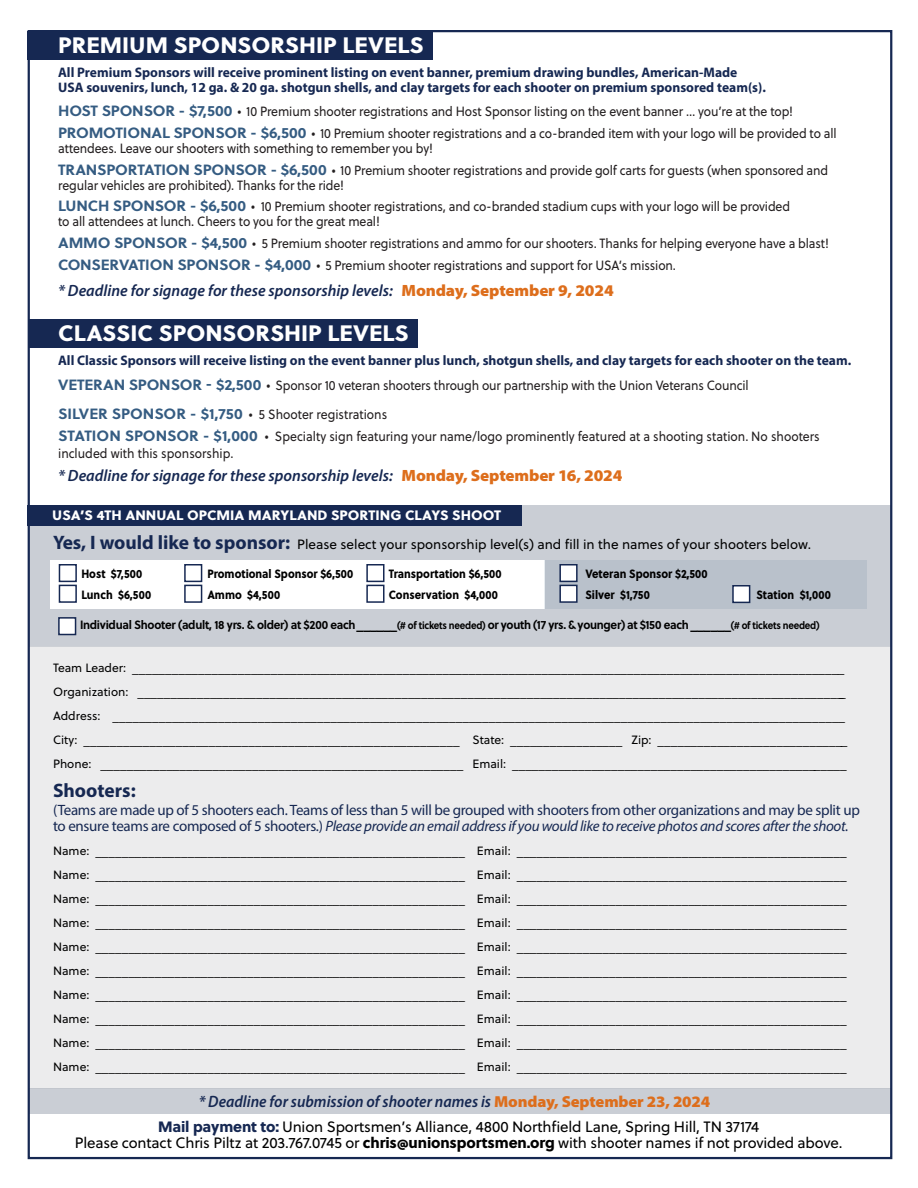
<style>
.page{position:relative;width:918px;height:1188px;background:#fff}
.page>*{position:absolute;margin:0;border:0;box-sizing:border-box;transform-origin:0 0}
.t1{font:800 22.35px "Soleil";color:#fff}
.t2{font:700 19.5px "Myriad Pro";color:#162852}
.t3{font:italic 600 16.5px "Myriad Pro";color:#162852;scale:.94 1}
.t4{font:italic 600 16.35px "Myriad Pro";color:#162852}
.t5{font:15px/16.5px "Myriad Pro";letter-spacing:-.02em;color:#162852}
.t6{font:15px/16.5px "Soleil";letter-spacing:-.01em;color:#010101;text-align:center}
.t7{font:700 13.8px/14.9px "Myriad Pro";color:#162852}
.t8{font:800 13.65px "Soleil";color:#fff}
.t9{font:13.5px "Soleil";color:#010101}
.t10{font:13.35px/21.8px "Soleil";letter-spacing:-.01em;color:#231f20;scale:.92 1}
.t11{font:12px/24px "Soleil";color:#010101;text-align:justify}
.t12{font:800 12px "Soleil";color:#010101;scale:.9 1}
.t13{font:700 12px "Soleil";letter-spacing:-.025em;color:#010101;scale:.95 1}
.s1{font-weight:700;font-size:14.85px;color:#355c82}
.s2{font-weight:900;font-style:normal;color:#dd6e1c}
.s3{font-family:"Myriad Pro";font-weight:700;font-size:19.5px;color:#162852}
.s4{font-size:13.5px}
.s5{font-size:10.5px}
.s6{font-style:italic}
.s7{font-weight:900;font-style:normal;font-size:15.9px;color:#dd6e1c}
.s8{font-weight:800;color:#162852}
.s9{font-weight:800}
</style>
<div class="page">
<div style="left:28px;top:505px;width:863px;height:142px;background:#caced5"></div>
<div style="left:28px;top:647px;width:863px;height:442px;background:#ececed"></div>
<div style="left:28px;top:1089px;width:863px;height:25px;background:#caced5"></div>
<div style="left:28px;top:319px;width:390px;height:28px;background:#162852"></div>
<div style="left:28px;top:31px;width:405px;height:29px;background:#162852"></div>
<div style="left:50px;top:560px;width:494px;height:49px;background:#fff"></div>
<div style="left:544px;top:560px;width:322px;height:49px;background:#b9c1cb"></div>
<div style="left:59px;top:564px;width:18px;height:18px;background:#fff;border:2px solid #162852"></div>
<div style="left:59px;top:585px;width:18px;height:18px;background:#fff;border:2px solid #162852"></div>
<div style="left:184px;top:564px;width:18px;height:18px;background:#fff;border:2px solid #162852"></div>
<div style="left:184px;top:585px;width:18px;height:18px;background:#fff;border:2px solid #162852"></div>
<div style="left:559px;top:585px;width:19px;height:18px;background:#fff;border:2px solid #162852"></div>
<div style="left:559px;top:564px;width:19px;height:18px;background:#fff;border:2px solid #162852"></div>
<div style="left:58px;top:617px;width:18px;height:18px;background:#fff;border:2px solid #162852"></div>
<div style="left:28px;top:505px;width:494px;height:21px;background:#162852"></div>
<div style="left:366px;top:564px;width:19px;height:18px;background:#fff;border:2px solid #162852"></div>
<div style="left:366px;top:585px;width:19px;height:18px;background:#fff;border:2px solid #162852"></div>
<div style="left:732px;top:585px;width:18px;height:18px;background:#fff;border:2px solid #162852"></div>
<h1 class="t1" style="left:58px;top:27px;width:367px">PREMIUM SPONSORSHIP LEVELS</h1>
<p class="t7" style="left:58px;top:64px;width:709px">All Premium Sponsors will receive prominent listing on event banner, premium drawing bundles, American-Made<br>USA souvenirs, lunch, 12 ga. &amp; 20 ga. shotgun shells, and clay targets for each shooter on premium sponsored team(s).</p>
<p class="t10" style="left:58px;top:101px;width:848px"><span class="s1">HOST SPONSOR - $7,500</span> • 10 Premium shooter registrations and Host Sponsor listing on the event banner … you’re at the top!<br><span class="s1">PROMOTIONAL SPONSOR - $6,500</span> • 10 Premium shooter registrations and a co-branded item with your logo will be provided to all</p>
<p class="t10" style="left:58px;top:137px;width:839px">attendees. Leave our shooters with something to remember you by!<br><span class="s1">TRANSPORTATION SPONSOR - $6,500</span> • 10 Premium shooter registrations and provide golf carts for guests (when sponsored and</p>
<p class="t10" style="left:58px;top:174px;width:797px">regular vehicles are prohibited). Thanks for the ride!<br><span class="s1">LUNCH SPONSOR - $6,500</span> • 10 Premium shooter registrations, and co-branded stadium cups with your logo will be provided</p>
<p class="t10" style="left:58px;top:210px;width:839px">to all attendees at lunch. Cheers to you for the great meal!<br><span class="s1">AMMO SPONSOR - $4,500</span> • 5 Premium shooter registrations and ammo for our shooters. Thanks for helping everyone have a blast!<br><span class="s1">CONSERVATION SPONSOR - $4,000</span> • 5 Premium shooter registrations and support for USA’s mission.</p>
<h3 class="t4" style="left:58px;top:281px;width:557px">* Deadline for signage for these sponsorship levels: <span class="s2">Monday, September 9, 2024</span></h3>
<h1 class="t1" style="left:58px;top:315px;width:352px">CLASSIC SPONSORSHIP LEVELS</h1>
<p class="t7" style="left:58px;top:352px;width:795px">All Classic Sponsors will receive listing on the event banner plus lunch, shotgun shells, and clay targets for each shooter on the team.</p>
<p class="t10" style="left:58px;top:371px;width:752px;line-height:28.5px"><span class="s1">VETERAN SPONSOR - $2,500</span> • Sponsor 10 veteran shooters through our partnership with the Union Veterans Council<br><span class="s1">SILVER SPONSOR - $1,750</span> • 5 Shooter registrations</p>
<p class="t10" style="left:58px;top:427px;width:829px;line-height:17.1px"><span class="s1">STATION SPONSOR - $1,000</span> • Specialty sign featuring your name/logo prominently featured at a shooting station. No shooters included with this sponsorship.</p>
<h3 class="t4" style="left:58px;top:465px;width:566px">* Deadline for signage for these sponsorship levels: <span class="s2">Monday, September 16, 2024</span></h3>
<p class="t8" style="left:52px;top:505px;width:450px">USA’S 4TH ANNUAL OPCMIA MARYLAND SPORTING CLAYS SHOOT</p>
<p class="t9" style="left:53px;top:534px;width:760px"><span class="s3">Yes, I would like to sponsor:</span> Please select your sponsorship level(s) and fill in the names of your shooters below.</p>
<p class="t12" style="left:81px;top:564px;width:69px">Host $7,500</p>
<p class="t12" style="left:207px;top:564px;width:164px">Promotional Sponsor $6,500</p>
<p class="t12" style="left:389px;top:564px;width:127px">Transportation $6,500</p>
<p class="t12" style="left:585px;top:564px;width:137px">Veteran Sponsor $2,500</p>
<p class="t12" style="left:81px;top:585px;width:79px">Lunch $6,500</p>
<p class="t12" style="left:207px;top:585px;width:82px">Ammo $4,500</p>
<p class="t12" style="left:389px;top:585px;width:123px">Conservation $4,000</p>
<p class="t12" style="left:585px;top:585px;width:73px">Silver $1,750</p>
<p class="t12" style="left:756px;top:585px;width:85px">Station $1,000</p>
<p class="t13" style="left:80px;top:616px;width:780px">Individual Shooter (adult, 18 yrs. &amp; older) at $200 each <span class="s4">______</span><span class="s5">(# of tickets needed)</span> or youth (17 yrs. &amp; younger) at $150 each <span class="s4">______</span><span class="s5">(# of tickets needed)</span></p>
<p class="t11" style="left:53px;top:656px;width:796px;text-align:left">Team Leader: ____________________________________________________________________________________________________________ Organization: ____________________________________________________________________________________________________________ Address: _______________________________________________________________________________________________________________ City: _________________________________________________________ State: _________________ Zip: _____________________________ Phone: _______________________________________________________ Email: ___________________________________________________</p>
<h2 class="t2" style="left:53px;top:778px;width:84px">Shooters:</h2>
<p class="t5" style="left:53px;top:801px;width:808px">(Teams are made up of 5 shooters each. Teams of less than 5 will be grouped with shooters from other organizations and may be split up to ensure teams are composed of 5 shooters.) <span class="s6">Please provide an email address if you would like to receive photos and scores after the shoot.</span></p>
<p class="t11" style="left:53px;top:839px;width:795px">Name: ________________________________________________________ Email: __________________________________________________ Name: ________________________________________________________ Email: __________________________________________________ Name: ________________________________________________________ Email: __________________________________________________ Name: ________________________________________________________ Email: __________________________________________________ Name: ________________________________________________________ Email: __________________________________________________ Name: ________________________________________________________ Email: __________________________________________________ Name: ________________________________________________________ Email: __________________________________________________ Name: ________________________________________________________ Email: __________________________________________________ Name: ________________________________________________________ Email: __________________________________________________ Name: ________________________________________________________ Email: __________________________________________________</p>
<h3 class="t3" style="left:199px;top:1091px;width:546px">* Deadline for submission of shooter names is <span class="s7">Monday, September 23, 2024</span></h3>
<p class="t6" style="left:75px;top:1118px;width:769px"><span class="s8">Mail payment to:</span> Union Sportsmen’s Alliance, 4800 Northfield Lane, Spring Hill, TN 37174<br>Please contact Chris Piltz at 203.767.0745 or <span class="s9">chris@unionsportsmen.org</span> with shooter names if not provided above.</p>
</div>
